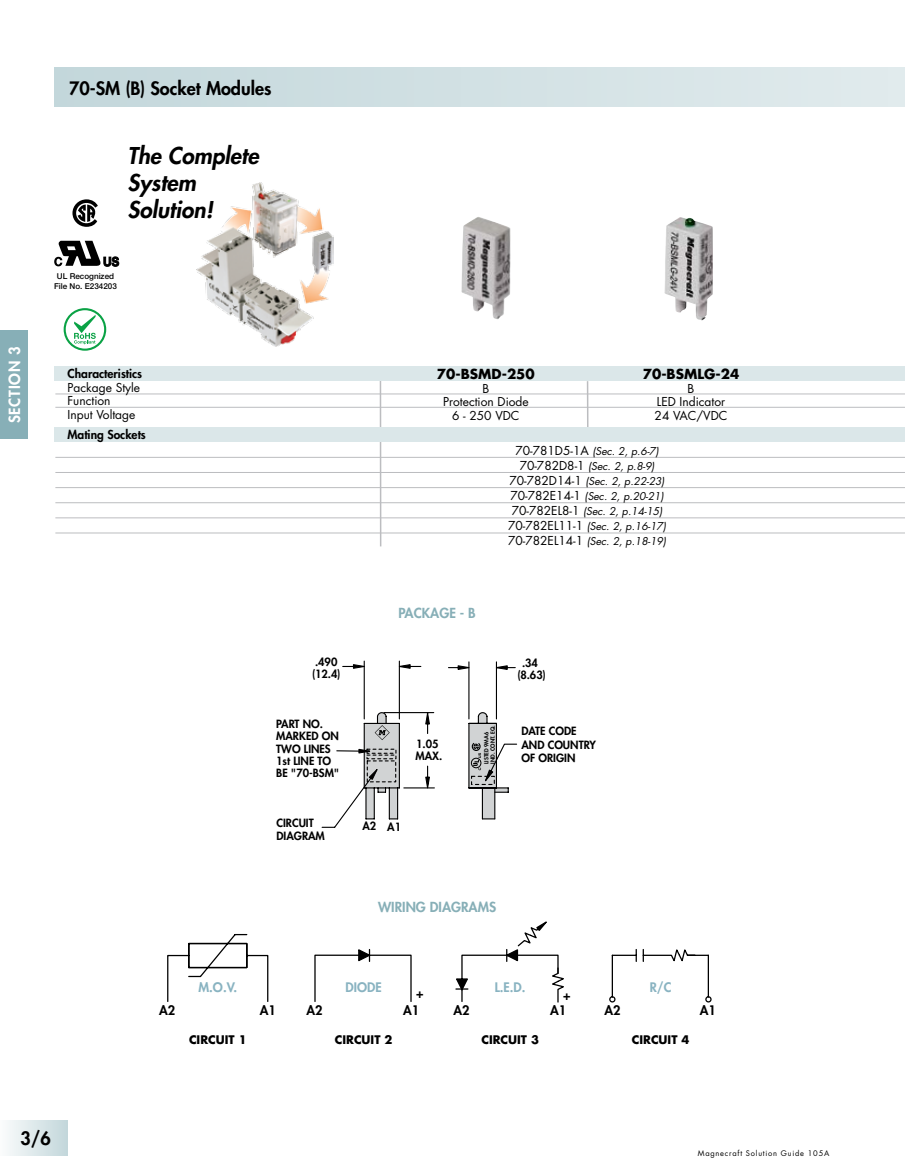
<style>
.page{position:relative;width:905px;height:1175px;background:#fff}
.page>*{position:absolute;margin:0;border:0;box-sizing:border-box;transform-origin:0 0}
.t1{font:italic 800 22.5px/27.2px "Futura Std";color:#000}
.t2{font:800 18px "Futura Std";color:#000}
.t3{font:800 15px "Futura Std";letter-spacing:.05em;color:#fff}
.t4{font:800 13.5px "Futura Std";color:#87afb7}
.t5{font:700 13.5px "Futura Std";color:#000}
.t6{font:800 12.9px "Futura Std";color:#89b3c1}
.t7{font:800 12.9px/17.1px "Futura Std";color:#000}
.t8{font:12px/13.5px "Futura Std";color:#000;text-align:center}
.t9{font:800 12px "Futura Std";color:#000}
.t10{font:700 11.55px "Futura Std";color:#000}
.t11{font:800 11.1px/12.1px "Futura Std";color:#000}
.t12{font:italic 10.5px/15px "Futura Std";color:#000;text-align:center}
.t13{font:500 8.1px/9.8px "Helvetica Neue LT Std";color:#000;text-align:center}
.t14{font:7.5px "Futura Std";letter-spacing:.1em;color:#000}
.t15{font:800 5.55px/6.1px "Futura Std";color:#000}
.s1{font-style:normal;font-size:12px}
</style>
<div class="page">
<div style="left:54px;top:68px;width:850px;height:39px;background:linear-gradient(to right,#c3d7db,#e1ebed)"></div>
<div style="left:0;top:331px;width:27px;height:108px;background:#87afb7"></div>
<div style="left:0;top:1120px;width:68px;height:35px;background:linear-gradient(to right,#fbfcfc,#c3d7db)"></div>
<hr style="left:904px;top:68px;width:1px;height:39px;background:#e1ebed">
<hr style="left:380px;top:373px;width:1px;height:173px;background:#bcbdc0">
<hr style="left:586px;top:381px;width:2px;height:50px;background:#bcbdc0">
<div style="left:54px;top:427px;width:850px;height:15px;background:#dbe7e9"></div>
<div style="left:54px;top:366px;width:850px;height:14px;background:#dbe7e9"></div>
<hr style="left:55px;top:532px;width:849px;height:1px;background:#bcbdc0">
<img style="left:461px;top:217px;width:49px;height:102px">
<img style="left:664px;top:217px;width:49px;height:103px">
<hr style="left:55px;top:393px;width:849px;height:1px;background:#bcbdc0">
<hr style="left:55px;top:407px;width:849px;height:1px;background:#bcbdc0">
<hr style="left:55px;top:457px;width:849px;height:1px;background:#bcbdc0">
<hr style="left:55px;top:472px;width:849px;height:1px;background:#bcbdc0">
<hr style="left:55px;top:487px;width:849px;height:1px;background:#bcbdc0">
<hr style="left:55px;top:502px;width:849px;height:1px;background:#bcbdc0">
<hr style="left:55px;top:517px;width:849px;height:1px;background:#bcbdc0">
<svg style="left:321px;top:660px;width:196px;height:168px"></svg>
<svg style="left:54px;top:241px;width:65px;height:25px"></svg>
<svg style="left:72px;top:199px;width:26px;height:28px"></svg>
<div style="left:64px;top:308px;width:42px;height:43px;border:2px solid #0aa245;border-radius:50%"></div>
<svg style="left:74px;top:315px;width:22px;height:29px"></svg>
<img style="left:196px;top:182px;width:137px;height:165px">
<svg style="left:167px;top:934px;width:245px;height:68px"></svg>
<svg style="left:455px;top:921px;width:257px;height:82px"></svg>
<h2 class="t2" style="left:69px;top:77px;width:204px">70-SM (B) Socket Modules</h2>
<h3 class="t3" style="left:5px;top:423px;width:78px;rotate:-90deg">SECTION 3</h3>
<h1 class="t1" style="left:128px;top:143px;width:133px">The Complete<br>System<br>Solution!</h1>
<p class="t13" style="left:54px;top:271px;width:64px">UL Recognized<br>File No. E234203</p>
<p class="t9" style="left:68px;top:366px;width:76px">Characteristics</p>
<p class="t8" style="left:68px;top:380px;width:74px;text-align:left">Package Style<br>Function<br>Input Voltage</p>
<p class="t9" style="left:68px;top:427px;width:80px">Mating Sockets</p>
<p class="t5" style="left:437px;top:365px;width:99px">70-BSMD-250</p>
<p class="t8" style="left:443px;top:382px;width:87px">B<br>Protection Diode<br>6 - 250 VDC</p>
<p class="t5" style="left:642px;top:365px;width:98px">70-BSMLG-24</p>
<p class="t8" style="left:654px;top:382px;width:74px">B<br>LED Indicator<br>24 VAC/VDC</p>
<p class="t12" style="left:508px;top:443px;width:159px"><span class="s1">70-781D5-1A</span> (Sec. 2, p.6-7)<br><span class="s1">70-782D8-1</span> (Sec. 2, p.8-9)<br><span class="s1">70-782D14-1</span> (Sec. 2, p.22-23)<br><span class="s1">70-782E14-1</span> (Sec. 2, p.20-21)<br><span class="s1">70-782EL8-1</span> (Sec. 2, p.14-15)<br><span class="s1">70-782EL11-1</span> (Sec. 2, p.16-17)<br><span class="s1">70-782EL14-1</span> (Sec. 2, p.18-19)</p>
<p class="t11" style="left:315px;top:655px;width:24px">.490</p>
<p class="t11" style="left:312px;top:668px;width:30px">(12.4)</p>
<p class="t4" style="left:398px;top:604px;width:79px">PACKAGE - B</p>
<p class="t11" style="left:522px;top:656px;width:17px">.34</p>
<p class="t11" style="left:517px;top:669px;width:30px">(8.63)</p>
<p class="t11" style="left:276px;top:718px;width:65px">PART NO.<br>MARKED ON<br>TWO LINES<br>1st LINE TO<br>BE "70-BSM"</p>
<p class="t11" style="left:521px;top:724px;width:76px;line-height:13.2px">DATE CODE<br>AND COUNTRY<br>OF ORIGIN</p>
<p class="t15" style="left:483px;top:764px;width:40px;rotate:-90deg">LISTED 9MA6<br>IND. CONT. EQ.</p>
<p class="t11" style="left:415px;top:737px;width:28px">1.05<br>MAX.</p>
<p class="t11" style="left:276px;top:816px;width:50px;line-height:13.2px">CIRCUIT<br>DIAGRAM</p>
<p class="t11" style="left:362px;top:820px;width:40px">A2 A1</p>
<p class="t4" style="left:378px;top:898px;width:120px">WIRING DIAGRAMS</p>
<p class="t6" style="left:198px;top:979px;width:40px">M.O.V.</p>
<p class="t7" style="left:159px;top:1001px;width:18px">A2</p>
<p class="t7" style="left:260px;top:1001px;width:18px">A1</p>
<p class="t7" style="left:306px;top:1001px;width:18px">A2</p>
<p class="t11" style="left:315px;top:1005px;width:15px">A1</p>
<p class="t6" style="left:345px;top:979px;width:38px">DIODE</p>
<p class="t7" style="left:403px;top:984px;width:22px;text-indent:13px">+<br>A1</p>
<p class="t6" style="left:649px;top:979px;width:23px">R/C</p>
<p class="t6" style="left:494px;top:979px;width:32px">L.E.D.</p>
<p class="t7" style="left:453px;top:1001px;width:18px">A2</p>
<p class="t7" style="left:550px;top:987px;width:22px;line-height:15.3px;text-indent:13px">+<br>A1</p>
<p class="t7" style="left:604px;top:1001px;width:18px">A2</p>
<p class="t7" style="left:699px;top:1001px;width:18px">A1</p>
<p class="t10" style="left:189px;top:1032px;width:59px">CIRCUIT 1</p>
<p class="t10" style="left:335px;top:1032px;width:59px">CIRCUIT 2</p>
<p class="t10" style="left:481px;top:1032px;width:59px">CIRCUIT 3</p>
<p class="t10" style="left:631px;top:1032px;width:59px">CIRCUIT 4</p>
<p class="t11" style="left:200px;top:1039px;width:48px">CIRCUIT 6</p>
<p class="t11" style="left:317px;top:1039px;width:48px">CIRCUIT 7</p>
<h2 class="t2" style="left:21px;top:1126px;width:32px">3/6</h2>
<p class="t14" style="left:698px;top:1148px;width:133px">Magnecraft Solution Guide 105A</p>
</div>
